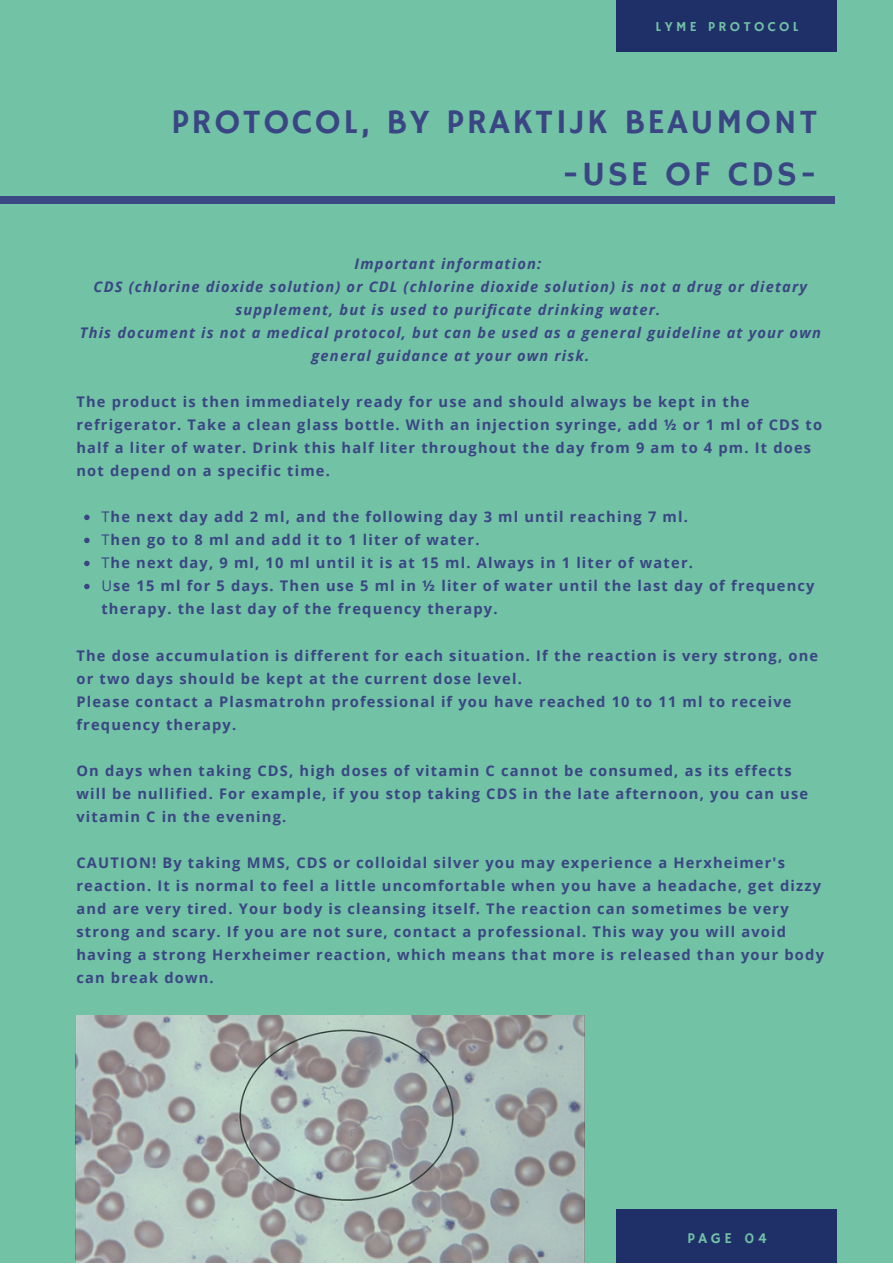
<style>
.page{position:relative;width:893px;height:1264px;background:#fff}
.page>*{position:absolute;margin:0;border:0;box-sizing:border-box;transform-origin:0 0}
.t1{font:34.65px "Hammersmith One";letter-spacing:.08em;color:#3a4683}
.t2{font:14.85px "Hammersmith One";letter-spacing:.25em;color:#72c2a6}
.t3{font:700 14.7px/23.1px "Open Sans";letter-spacing:.08em;color:#3a4683}
.t4{font:italic 700 14.7px/23.1px "Open Sans";letter-spacing:.08em;color:#3a4683;text-align:center}
.t5{font:13.8px "Hammersmith One";letter-spacing:.25em;color:#72c2a6}
.s1{font-weight:400}
</style>
<div class="page">
<div style="left:0;top:0;width:892px;height:1262px;background:#72c2a6"></div>
<div style="left:0;top:197px;width:835px;height:6px;background:#3c4884"></div>
<div style="left:616px;top:0;width:221px;height:52px;background:#1f3069"></div>
<div style="left:616px;top:1209px;width:221px;height:53px;background:#1f3069"></div>
<img style="left:76px;top:1015px;width:508px;height:247px">
<svg style="left:84px;top:514px;width:6px;height:6px"></svg>
<svg style="left:84px;top:537px;width:6px;height:6px"></svg>
<svg style="left:84px;top:560px;width:6px;height:6px"></svg>
<svg style="left:84px;top:583px;width:6px;height:6px"></svg>
<p class="t5" style="left:655px;top:18px;width:145px">LYME PROTOCOL</p>
<p class="t1" style="left:171px;top:102px;width:647px">PROTOCOL, BY PRAKTIJK BEAUMONT</p>
<p class="t1" style="left:562px;top:154px;width:256px">-USE OF CDS-</p>
<p class="t4" style="left:354px;top:251px;width:188px">Important information:</p>
<p class="t4" style="left:94px;top:275px;width:714px">CDS (chlorine dioxide solution) or CDL (chlorine dioxide solution) is not a drug or dietary supplement, but is used to purificate drinking water.</p>
<p class="t4" style="left:80px;top:321px;width:742px">This document is not a medical protocol, but can be used as a general guideline at your own general guidance at your own risk.</p>
<p class="t3" style="left:76px;top:390px;width:747px">The product is then immediately ready for use and should always be kept in the refrigerator. Take a clean glass bottle. With an injection syringe, add ½ or 1 ml of CDS to half a liter of water. Drink this half liter throughout the day from 9 am to 4 pm. It does not depend on a specific time.</p>
<p class="t3" style="left:101px;top:505px;width:588px"><span class="s1">T</span>he next day add 2 ml, and the following day 3 ml until reaching 7 ml.</p>
<p class="t3" style="left:101px;top:528px;width:379px"><span class="s1">T</span>hen go to 8 ml and add it to 1 liter of water.</p>
<p class="t3" style="left:101px;top:551px;width:593px"><span class="s1">T</span>he next day, 9 ml, 10 ml until it is at 15 ml. Always in 1 liter of water.</p>
<p class="t3" style="left:101px;top:574px;width:714px"><span class="s1">U</span>se 15 ml for 5 days. Then use 5 ml in ½ liter of water until the last day of frequency therapy. the last day of the frequency therapy.</p>
<p class="t3" style="left:76px;top:643px;width:743px">The dose accumulation is different for each situation. If the reaction is very strong, one or two days should be kept at the current dose level.</p>
<p class="t3" style="left:76px;top:689px;width:716px">Please contact a Plasmatrohn professional if you have reached 10 to 11 ml to receive frequency therapy.</p>
<p class="t3" style="left:76px;top:758px;width:733px">On days when taking CDS, high doses of vitamin C cannot be consumed, as its effects will be nullified. For example, if you stop taking CDS in the late afternoon, you can use vitamin C in the evening.</p>
<p class="t3" style="left:76px;top:850px;width:749px">CAUTION! By taking MMS, CDS or colloidal silver you may experience a Herxheimer's reaction. It is normal to feel a little uncomfortable when you have a headache, get dizzy and are very tired. Your body is cleansing itself. The reaction can sometimes be very strong and scary. If you are not sure, contact a professional. This way you will avoid having a strong Herxheimer reaction, which means that more is released than your body can break down.</p>
<p class="t2" style="left:687px;top:1229px;width:81px">PAGE 04</p>
</div>
